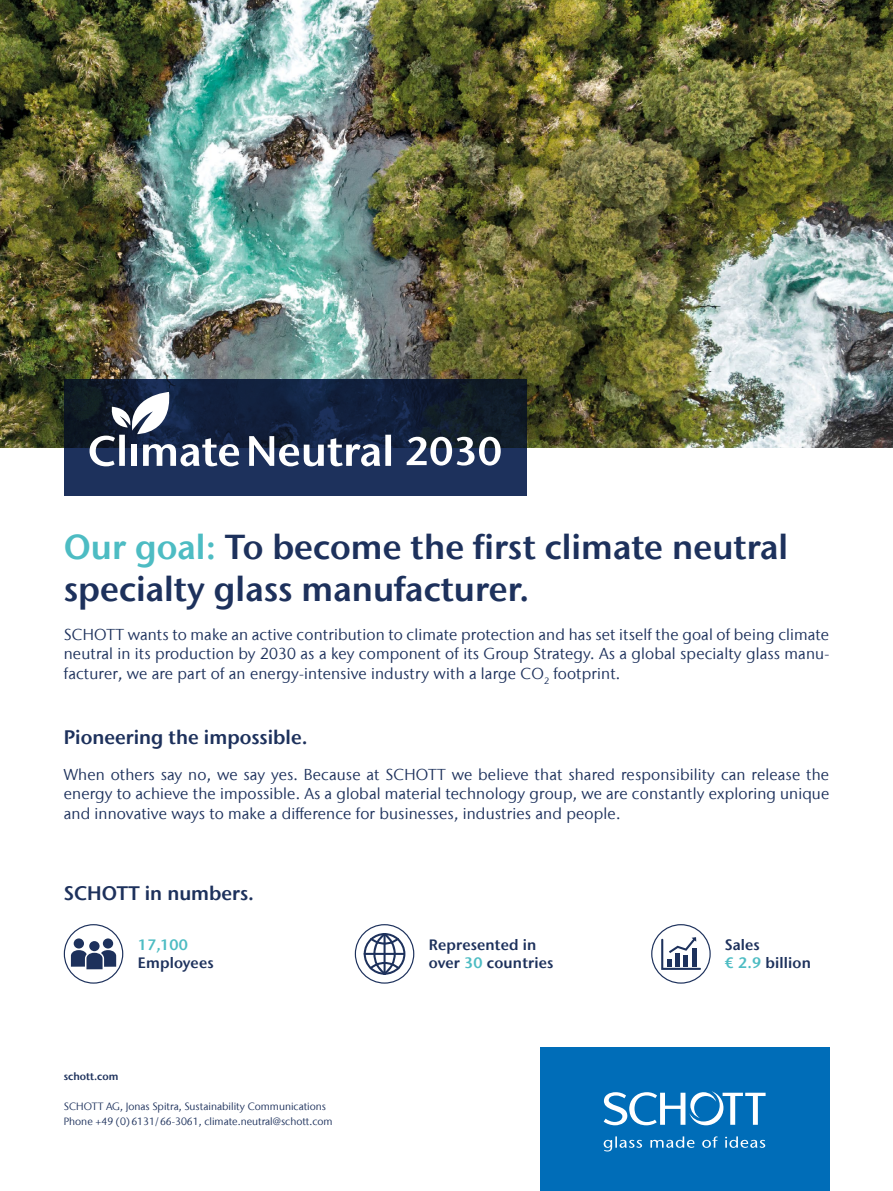
<style>
.page{position:relative;width:893px;height:1191px;background:#fff}
.page>*{position:absolute;margin:0;border:0;box-sizing:border-box;transform-origin:0 0}
.t1{font:600 34.5px/42.5px "Stone Sans IIITC Com";color:#1d315c}
.t2{font:600 19.5px "Stone Sans IIITC Com";color:#1d315c}
.t3{font:15.75px/19.5px "Stone Sans IIITC Com";letter-spacing:.01em;color:#1d315c;text-align:justify}
.t4{font:600 15px/18px "Stone Sans IIITC Com";letter-spacing:.01em;color:#1d315c}
.t5{font:600 15px "Stone Sans IIITC Com";color:#4dbcc3}
.t6{font:10.5px/15px "Stone Sans IIITC Com";color:#1d315c}
.t7{font:600 10.5px "Stone Sans IIITC Com";color:#1d315c}
.s1{color:#4dbcc3}
</style>
<div class="page">
<img style="left:0;top:0;width:893px;height:448px">
<div style="left:540px;top:1047px;width:289px;height:144px;background:#006db8"></div>
<svg style="left:604px;top:1091px;width:162px;height:60px"></svg>
<svg style="left:64px;top:924px;width:59px;height:59px"></svg>
<div style="left:103px;top:938px;width:10px;height:10px;background:#1d315c;border-radius:50%"></div>
<svg style="left:355px;top:924px;width:59px;height:59px"></svg>
<svg style="left:651px;top:924px;width:60px;height:59px"></svg>
<svg style="left:64px;top:379px;width:462px;height:117px;background:#162645"></svg>
<svg style="left:249px;top:436px;width:131px;height:30px"></svg>
<div style="left:385px;top:435px;width:6px;height:31px;background:#fff"></div>
<svg style="left:90px;top:392px;width:149px;height:74px"></svg>
<svg style="left:407px;top:437px;width:94px;height:28px"></svg>
<h1 class="t1" style="left:64px;top:525px;width:726px"><span class="s1">Our goal:</span> To become the first climate neutral specialty glass manufacturer.</h1>
<p class="t3" style="left:64px;top:624px;width:767px">SCHOTT wants to make an active contribution to climate protection and has set itself the goal of being climate neutral in its production by 2030 as a key component of its Group Strategy. As a global specialty glass manu&shy;facturer, we are part of an energy-intensive industry with a large CO<sub>2</sub> footprint.</p>
<p class="t2" style="left:64px;top:725px;width:245px">Pioneering the impossible.</p>
<p class="t3" style="left:64px;top:764px;width:767px">When others say no, we say yes. Because at SCHOTT we believe that shared responsibility can release the energy to achieve the impossible. As a global material technology group, we are constantly exploring unique and innovative ways to make a difference for businesses, industries and people.</p>
<p class="t2" style="left:64px;top:880px;width:192px">SCHOTT in numbers.</p>
<p class="t5" style="left:138px;top:935px;width:52px">17,100</p>
<p class="t4" style="left:138px;top:953px;width:77px">Employees</p>
<p class="t7" style="left:64px;top:1070px;width:56px">schott.com</p>
<p class="t6" style="left:64px;top:1099px;width:270px">SCHOTT AG, Jonas Spitra, Sustainability Communications<br>Phone +49 (0)6131/66-3061, climate.neutral@schott.com</p>
<p class="t4" style="left:429px;top:935px;width:126px">Represented in over <span class="s1">30</span> countries</p>
<p class="t4" style="left:725px;top:935px;width:88px">Sales<br><span class="s1">€ 2.9</span> billion</p>
</div>
